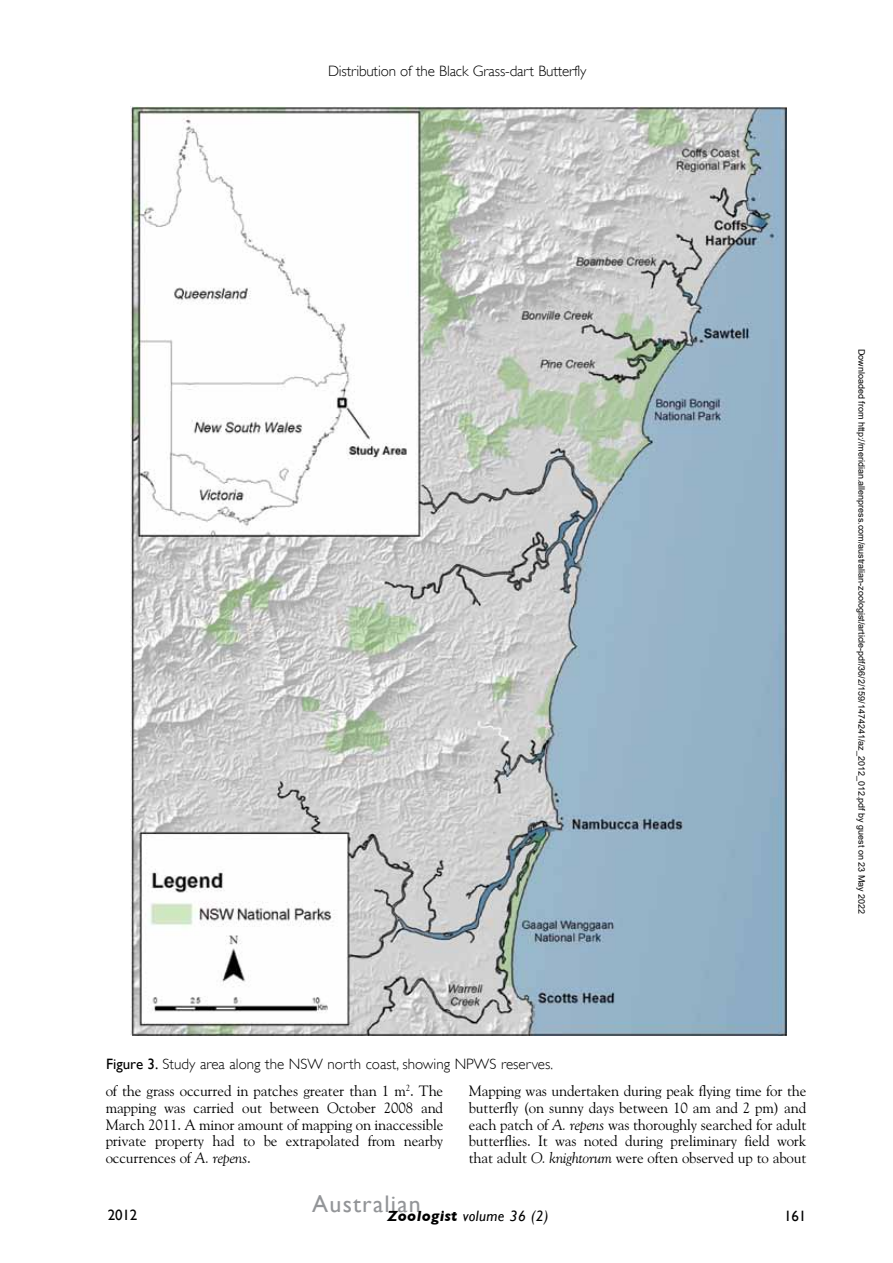
<style>
.page{position:relative;width:893px;height:1263px;background:#fff}
.page>*{position:absolute;margin:0;border:0;box-sizing:border-box;transform-origin:0 0}
.t1{font:24px "Gill Sans";letter-spacing:.05em;color:#939598}
.t2{font:15px/16.8px "Goudy Old Style BT";letter-spacing:-.01em;color:#000;text-align:justify}
.t3{font:300 15px "Gill Sans";color:#000}
.t4{font:italic 15px "Gill Sans";letter-spacing:.025em;color:#000}
.t5{font:15px "Gill Sans";letter-spacing:-.01em;color:#000}
.t6{font:9px "Arial";color:#000}
.s1{font-weight:400}
.s2{font-style:italic}
.s3{font-weight:700}
</style>
<div class="page">
<img style="left:130px;top:106px;width:656px;height:930px">
<p class="t3" style="left:328px;top:62px;width:260px">Distribution of the Black Grass-dart Butterfly</p>
<p class="t6" style="left:865px;top:349px;width:567px;rotate:90deg">Downloaded from http://meridian.allenpress.com/australian-zoologist/article-pdf/36/2/159/1474241/az_2012_012.pdf by guest on 23 May 2022</p>
<p class="t3" style="left:106px;top:1055px;width:448px"><span class="s1">Figure 3.</span> Study area along the NSW north coast, showing NPWS reserves.</p>
<p class="t2" style="left:106px;top:1082px;width:339px">of the grass occurred in patches greater than 1 m<sup>2</sup>. The mapping was carried out between October 2008 and March 2011. A minor amount of mapping on inaccessible private property had to be extrapolated from nearby occurrences of <span class="s2">A. repens</span>.</p>
<p class="t2" style="left:469px;top:1082px;width:339px">Mapping was undertaken during peak flying time for the butterfly (on sunny days between 10 am and 2 pm) and each patch of <span class="s2">A. repens</span> was thoroughly searched for adult butterflies. It was noted during preliminary field work that adult <span class="s2">O. knightorum</span> were often observed up to about</p>
<h1 class="t1" style="left:312px;top:1190px;width:110px">Australian</h1>
<p class="t5" style="left:108px;top:1206px;width:31px">2012</p>
<p class="t4" style="left:388px;top:1207px;width:162px"><span class="s3">Zoologist</span> volume 36 (2)</p>
<p class="t5" style="left:784px;top:1206px;width:24px">161</p>
</div>
